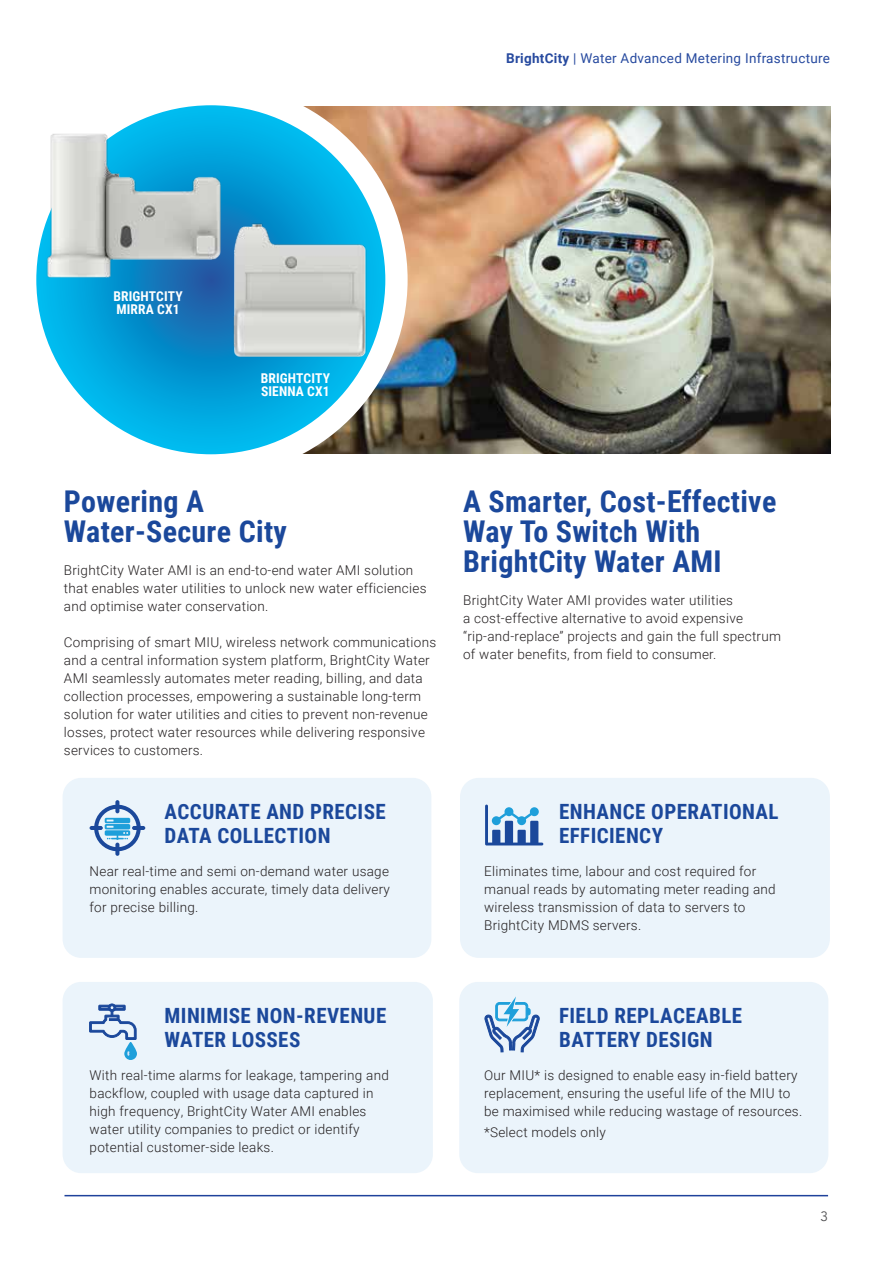
<style>
.page{position:relative;width:893px;height:1263px;background:#fff}
.page>*{position:absolute;margin:0;border:0;box-sizing:border-box;transform-origin:0 0}
.t1{font:700 30px/30px "Roboto Condensed";letter-spacing:.01em;color:#1b489b}
.t2{font:700 21px/24px "Roboto Condensed";letter-spacing:.02em;color:#1b489b}
.t3{font:300 13.5px/18px "Roboto";letter-spacing:.02em;color:#231f20}
.t4{font:13.5px "Roboto";letter-spacing:.02em;color:#274a9f}
.t5{font:700 13.5px/13.5px "Roboto Condensed";letter-spacing:.01em;color:#fff}
.t6{font:13.5px "Avenir";color:#4d4d4f}
.s1{font-weight:700}
</style>
<div class="page">
<img style="left:304px;top:106px;width:526px;height:347px">
<div style="left:14px;top:83px;width:394px;height:394px;background:#fff;border-radius:50%"></div>
<hr style="left:64px;top:1195px;width:764px;height:1px;background:#1f429b">
<svg style="left:36px;top:105px;width:349px;height:349px;background:#01a7df"></svg>
<img style="left:194px;top:187px;width:206px;height:172px">
<img style="left:38px;top:122px;width:205px;height:174px">
<div style="left:63px;top:778px;width:368px;height:180px;background:#ebf4fb;border-radius:19px"></div>
<div style="left:460px;top:778px;width:370px;height:180px;background:#ebf4fb;border-radius:19px"></div>
<div style="left:63px;top:982px;width:370px;height:191px;background:#ebf4fb;border-radius:19px"></div>
<div style="left:459px;top:982px;width:369px;height:191px;background:#ebf4fb;border-radius:19px"></div>
<svg style="left:89px;top:1003px;width:48px;height:57px"></svg>
<svg style="left:90px;top:800px;width:55px;height:56px"></svg>
<svg style="left:485px;top:804px;width:58px;height:41px"></svg>
<svg style="left:484px;top:996px;width:56px;height:57px"></svg>
<p class="t4" style="left:506px;top:49px;width:325px"><span class="s1">BrightCity</span> | Water Advanced Metering Infrastructure</p>
<p class="t5" style="left:113px;top:289px;width:71px">BRIGHTCITY<br>MIRRA CX1</p>
<p class="t5" style="left:261px;top:371px;width:71px">BRIGHTCITY<br>SIENNA CX1</p>
<h1 class="t1" style="left:64px;top:485px;width:224px">Powering A<br>Water-Secure City</h1>
<p class="t3" style="left:64px;top:560px;width:364px">BrightCity Water AMI is an end-to-end water AMI solution that enables water utilities to unlock new water efficiencies and optimise water conservation.</p>
<p class="t3" style="left:64px;top:632px;width:374px">Comprising of smart MIU, wireless network communications and a central information system platform, BrightCity Water AMI seamlessly automates meter reading, billing, and data collection processes, empowering a sustainable long-term solution for water utilities and cities to prevent non-revenue losses, protect water resources while delivering responsive services to customers.</p>
<h2 class="t2" style="left:165px;top:799px;width:223px">ACCURATE AND PRECISE<br>DATA COLLECTION</h2>
<p class="t3" style="left:90px;top:862px;width:302px;text-align:justify">Near real-time and semi on-demand water usage monitoring enables accurate, timely data delivery for precise billing.</p>
<h1 class="t1" style="left:463px;top:485px;width:315px">A Smarter, Cost-Effective<br>Way To Switch With<br>BrightCity Water AMI</h1>
<p class="t3" style="left:463px;top:590px;width:319px">BrightCity Water AMI provides water utilities<br>a cost-effective alternative to avoid expensive “rip-and-replace” projects and gain the full spectrum of water benefits, from field to consumer.</p>
<h2 class="t2" style="left:559px;top:799px;width:221px">ENHANCE OPERATIONAL<br>EFFICIENCY</h2>
<p class="t3" style="left:484px;top:862px;width:293px">Eliminates time, labour and cost required for manual reads by automating meter reading and wireless transmission of data to servers to BrightCity MDMS servers.</p>
<h2 class="t2" style="left:165px;top:1003px;width:223px">MINIMISE NON-REVENUE<br>WATER LOSSES</h2>
<p class="t3" style="left:90px;top:1066px;width:301px">With real-time alarms for leakage, tampering and backflow, coupled with usage data captured in high frequency, BrightCity Water AMI enables water utility companies to predict or identify potential customer-side leaks.</p>
<h2 class="t2" style="left:559px;top:1003px;width:185px">FIELD REPLACEABLE<br>BATTERY DESIGN</h2>
<p class="t3" style="left:484px;top:1066px;width:320px">Our MIU* is designed to enable easy in-field battery replacement, ensuring the useful life of the MIU to be maximised while reducing wastage of resources.</p>
<p class="t3" style="left:484px;top:1123px;width:123px">*Select models only</p>
<p class="t6" style="left:820px;top:1208px;width:9px">3</p>
</div>
